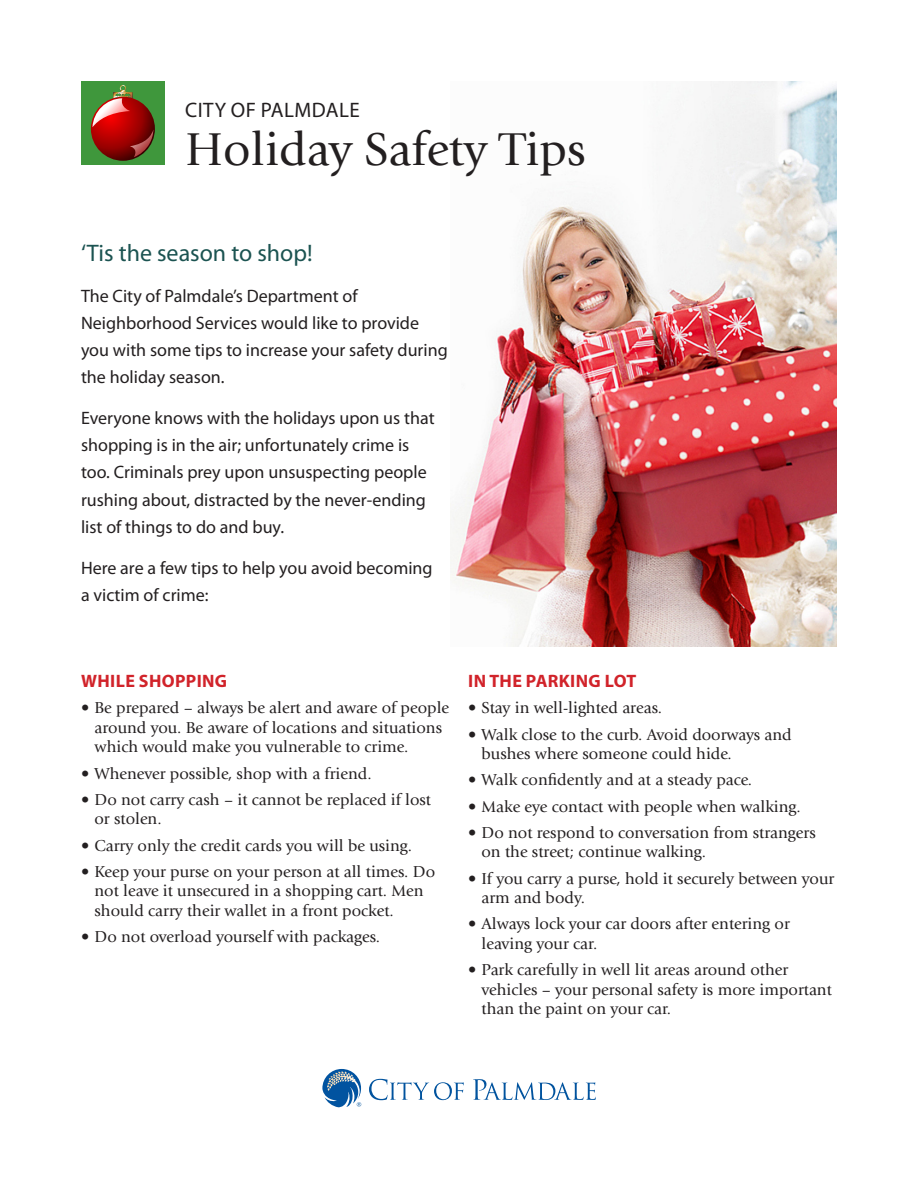
<style>
.page{position:relative;width:918px;height:1188px;background:#fff}
.page>*{position:absolute;margin:0;border:0;box-sizing:border-box;transform-origin:0 0}
.t1{font:48px "Giovanni";color:#231f20}
.t2{font:24px "Myriad Pro";color:#1b5351}
.t3{font:21px "Myriad Pro";letter-spacing:.02em;color:#231f20}
.t4{font:18px/27.2px "Myriad Pro";color:#231f20}
.SUBHEAD{font:700 18px "Myriad Pro";letter-spacing:.02em;color:#d1232a}
.t5{font:16.5px/19.5px "Giovanni";color:#231f20}
</style>
<div class="page">
<img style="left:450px;top:81px;width:387px;height:566px">
<div style="left:81px;top:81px;width:84px;height:84px;background:#3f973c"></div>
<svg style="left:91px;top:97px;width:64px;height:64px"></svg>
<svg style="left:92px;top:85px;width:61px;height:72px"></svg>
<svg style="left:369px;top:1079px;width:95px;height:21px"></svg>
<svg style="left:473px;top:1079px;width:123px;height:21px"></svg>
<svg style="left:322px;top:1069px;width:39px;height:38px"></svg>
<p class="t3" style="left:185px;top:97px;width:176px">CITY OF PALMDALE</p>
<p class="t1" style="left:185px;top:122px;width:402px">Holiday Safety Tips</p>
<p class="t2" style="left:81px;top:238px;width:233px">‘Tis the season to shop!</p>
<p class="t4" style="left:81px;top:282px;width:368px">The City of Palmdale’s Department of Neighborhood Services would like to provide you with some tips to increase your safety during the holiday season.</p>
<p class="t4" style="left:81px;top:404px;width:355px">Everyone knows with the holidays upon us that shopping is in the air; unfortunately crime is too. Criminals prey upon unsuspecting people rushing about, distracted by the never-ending list of things to do and buy.</p>
<p class="t4" style="left:81px;top:554px;width:353px">Here are a few tips to help you avoid becoming a victim of crime:</p>
<p class="SUBHEAD" style="left:81px;top:669px;width:148px">WHILE SHOPPING</p>
<p class="t5" style="left:94px;top:698px;width:356px;text-indent:-14px">• Be prepared – always be alert and aware of people around you. Be aware of locations and situations which would make you vulnerable to crime.</p>
<p class="t5" style="left:81px;top:764px;width:292px">• Whenever possible, shop with a friend.</p>
<p class="t5" style="left:94px;top:790px;width:338px;text-indent:-14px">• Do not carry cash – it cannot be replaced if lost or stolen.</p>
<p class="t5" style="left:81px;top:836px;width:333px">• Carry only the credit cards you will be using.</p>
<p class="t5" style="left:94px;top:862px;width:342px;text-indent:-14px">• Keep your purse on your person at all times. Do not leave it unsecured in a shopping cart. Men should carry their wallet in a front pocket.</p>
<p class="t5" style="left:81px;top:927px;width:301px">• Do not overload yourself with packages.</p>
<p class="SUBHEAD" style="left:468px;top:669px;width:170px">IN THE PARKING LOT</p>
<p class="t5" style="left:468px;top:698px;width:196px">• Stay in well-lighted areas.</p>
<p class="t5" style="left:482px;top:725px;width:312px;text-indent:-14px">• Walk close to the curb. Avoid doorways and bushes where someone could hide.</p>
<p class="t5" style="left:468px;top:770px;width:286px">• Walk confidently and at a steady pace.</p>
<p class="t5" style="left:468px;top:797px;width:334px">• Make eye contact with people when walking.</p>
<p class="t5" style="left:482px;top:823px;width:336px;text-indent:-14px">• Do not respond to conversation from strangers on the street; continue walking.</p>
<p class="t5" style="left:482px;top:869px;width:354px;text-indent:-14px">• If you carry a purse, hold it securely between your arm and body.</p>
<p class="t5" style="left:482px;top:914px;width:310px;text-indent:-14px">• Always lock your car doors after entering or leaving your car.</p>
<p class="t5" style="left:482px;top:960px;width:352px;text-indent:-14px">• Park carefully in well lit areas around other vehicles – your personal safety is more important than the paint on your car.</p>
</div>
